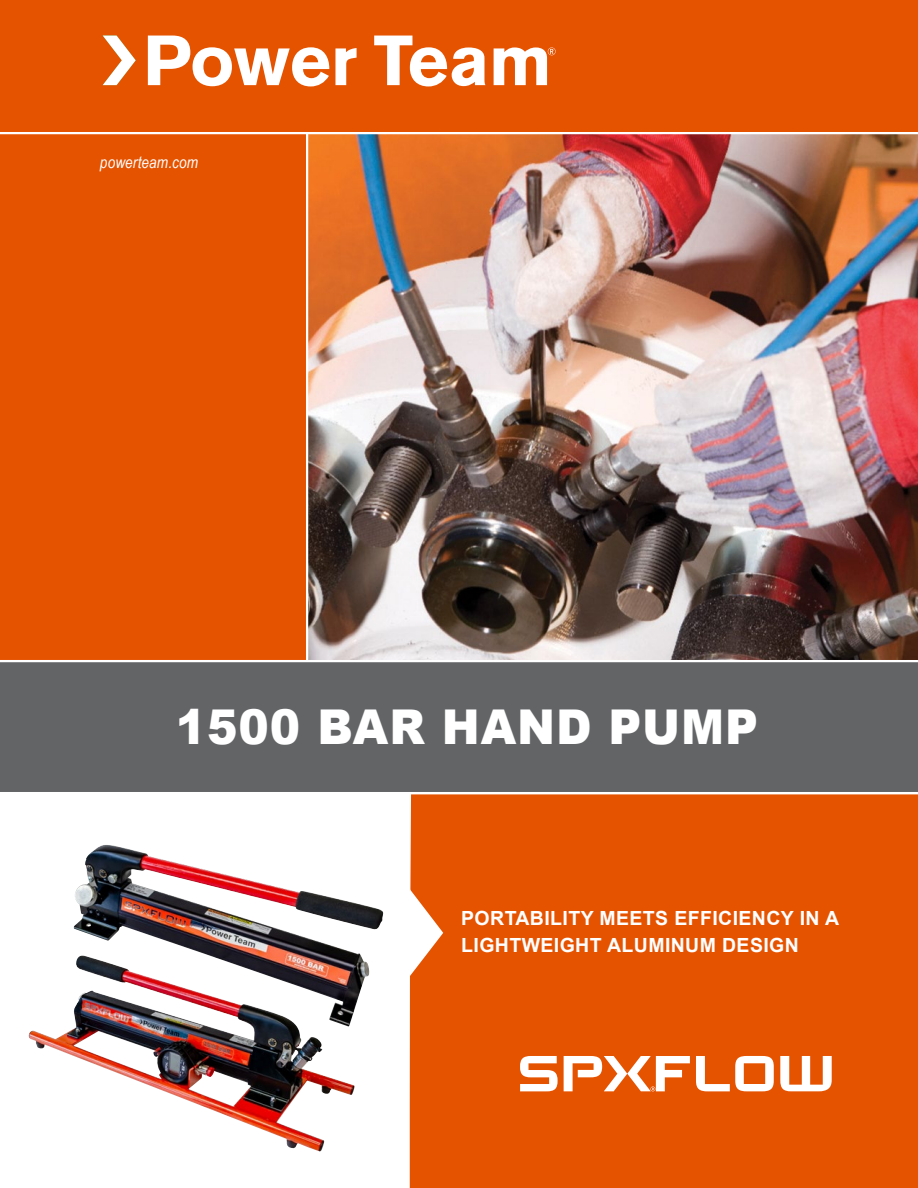
<style>
.page{position:relative;width:918px;height:1188px;background:#fff}
.page>*{position:absolute;margin:0;border:0;box-sizing:border-box;transform-origin:0 0}
.CoverHead{font:900 48px "Arial";letter-spacing:.02em;color:#fff;scale:.95 1}
.t1{font:700 19.5px/27px "Arial";letter-spacing:.02em;color:#fff}
._01_Intro_Paragraph{font:italic 16.5px "Arial Narrow";letter-spacing:.01em;color:#fff}
</style>
<div class="page">
<img style="left:308px;top:134px;width:610px;height:526px">
<div style="left:0;top:0;width:918px;height:132px;background:#e65300"></div>
<div style="left:411px;top:794px;width:507px;height:394px;background:#e65300"></div>
<svg style="left:73px;top:798px;width:370px;height:390px"></svg>
<div style="left:0;top:134px;width:306px;height:526px;background:#e65300"></div>
<div style="left:0;top:662px;width:918px;height:130px;background:#636466"></div>
<svg style="left:103px;top:36px;width:33px;height:49px"></svg>
<svg style="left:148px;top:36px;width:181px;height:50px"></svg>
<svg style="left:335px;top:48px;width:22px;height:37px"></svg>
<svg style="left:374px;top:36px;width:112px;height:50px"></svg>
<svg style="left:494px;top:47px;width:62px;height:38px"></svg>
<svg style="left:520px;top:1056px;width:38px;height:35px"></svg>
<svg style="left:696px;top:1056px;width:78px;height:35px"></svg>
<svg style="left:780px;top:1056px;width:52px;height:35px"></svg>
<svg style="left:564px;top:1056px;width:126px;height:35px"></svg>
<img style="left:28px;top:956px;width:327px;height:197px">
<img style="left:74px;top:845px;width:310px;height:182px">
<p class="_01_Intro_Paragraph" style="left:100px;top:151px;width:100px">powerteam.com</p>
<p class="CoverHead" style="left:176px;top:692px;width:614px">1500 BAR HAND PUMP</p>
<h1 class="CoverHead" style="left:189px;top:692px;width:587px">MANUAL HAND PUMP</h1>
<p class="t1" style="left:461px;top:906px;width:379px">PORTABILITY MEETS EFFICIENCY IN A<br>LIGHTWEIGHT ALUMINUM DESIGN</p>
</div>
